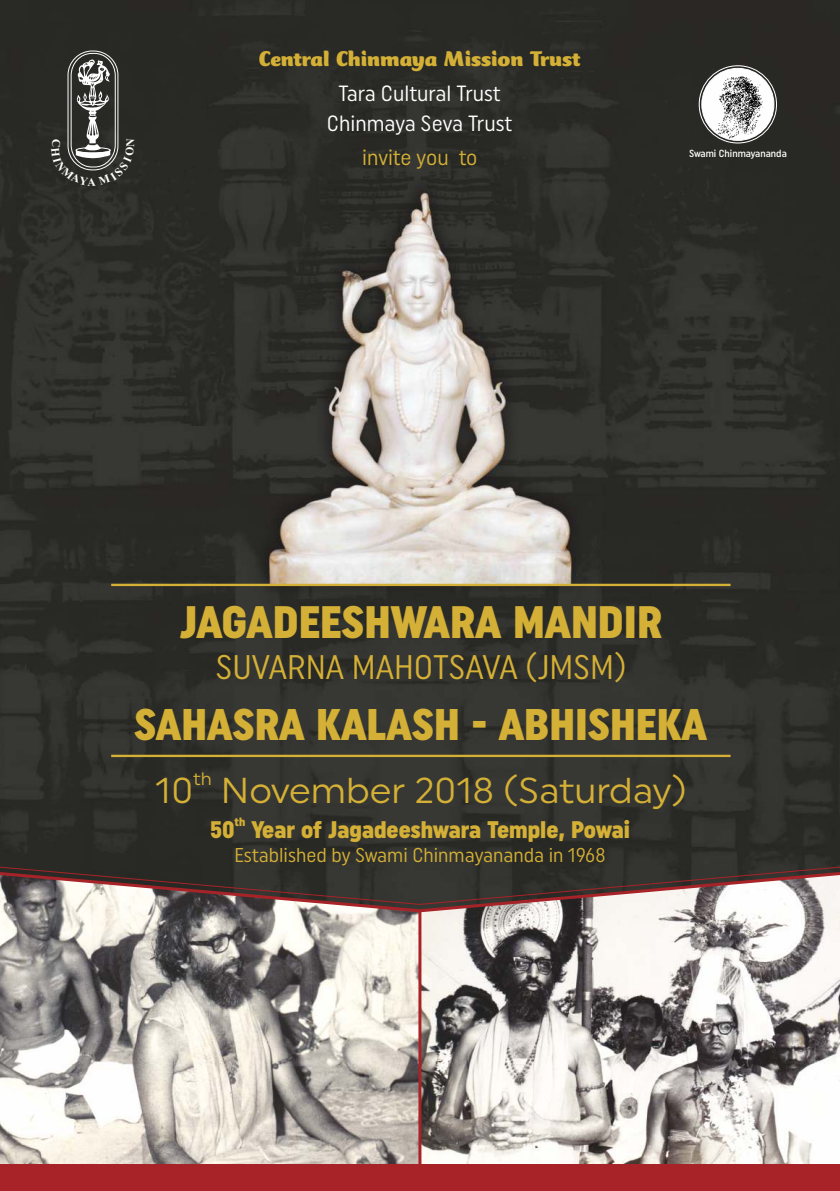
<style>
.page{position:relative;width:840px;height:1191px;background:#fff}
.page>*{position:absolute;margin:0;border:0;box-sizing:border-box;transform-origin:0 0}
.t1{font:900 45.4px "Uniform Condensed";color:#d5b036}
.t2{font:900 44.2px "Uniform Condensed";color:#d5b036}
.t3{font:36px "Uniform";color:#d5b036}
.t4{font:34px "Uniform Condensed";color:#d5b036}
.t5{font:900 24px "Uniform Condensed";color:#d5b036}
.t6{font:22px/29.8px "Uniform Condensed";color:#fefefe;text-align:center}
.t7{font:900 22px "CT Mercurius";color:#d5b036}
.t8{font:22px "Uniform Condensed";color:#d5b036}
.t9{font:20px "Uniform Condensed";color:#d5b036}
.t10{font:18px "Uniform";color:#d5b036}
.t11{font:900 12px "Uniform Condensed";color:#d5b036}
.t12{font:500 10.4px "Uniform Condensed";color:#fefefe}
</style>
<div class="page">
<img style="left:0;top:0;width:839px;height:866px">
<svg style="left:698px;top:65px;width:78px;height:78px"></svg>
<div style="left:701px;top:68px;width:72px;height:72px;background:#fefefe;border-radius:50%"></div>
<img style="left:715px;top:76px;width:48px;height:63px">
<div style="left:701px;top:68px;width:72px;height:73px;border:1px solid #fefefe;border-radius:50%"></div>
<img style="left:0;top:913px;width:839px;height:251px">
<hr style="left:111px;top:583px;width:619px;height:3px;background:#d5b036">
<hr style="left:111px;top:754px;width:619px;height:3px;background:#d5b036">
<div style="left:0;top:1164px;width:839px;height:27px;background:#a82328"></div>
<hr style="left:418px;top:910px;width:3px;height:267px;background:#a82328">
<svg style="left:0;top:866px;width:839px;height:47px"></svg>
<svg style="left:51px;top:59px;width:84px;height:127px;background:#4b4c48"></svg>
<p class="t7" style="left:258px;top:51px;width:323px">Central Chinmaya Mission Trust</p>
<p class="t6" style="left:326px;top:80px;width:187px">Tara Cultural Trust<br>Chinmaya Seva Trust</p>
<p class="t8" style="left:362px;top:147px;width:117px">invite you to</p>
<p class="t12" style="left:688px;top:149px;width:99px">Swami Chinmayananda</p>
<h1 class="t1" style="left:180px;top:600px;width:483px">JAGADEESHWARA MANDIR</h1>
<h3 class="t4" style="left:215px;top:652px;width:412px">SUVARNA MAHOTSAVA (JMSM)</h3>
<h2 class="t2" style="left:134px;top:704px;width:574px">SAHASRA KALASH - ABHISHEKA</h2>
<p class="t10" style="left:193px;top:770px;width:20px">th</p>
<h3 class="t3" style="left:155px;top:773px;width:532px">10 November 2018 (Saturday)</h3>
<p class="t11" style="left:234px;top:816px;width:12px">th</p>
<p class="t5" style="left:210px;top:818px;width:421px">50 Year of Jagadeeshwara Temple, Powai</p>
<p class="t9" style="left:234px;top:845px;width:372px">Established by Swami Chinmayananda in 1968</p>
</div>
